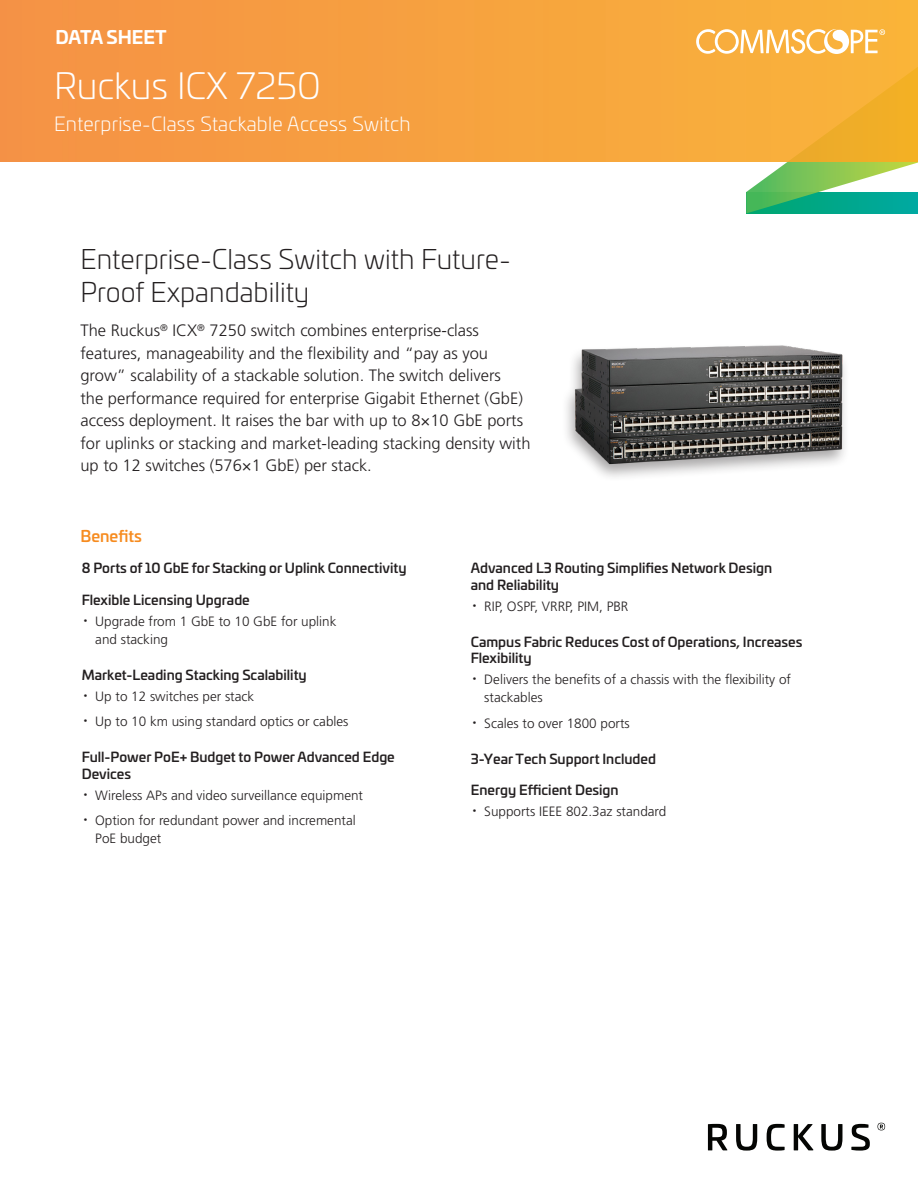
<style>
.page{position:relative;width:918px;height:1188px;background:#fff}
.page>*{position:absolute;margin:0;border:0;box-sizing:border-box;transform-origin:0 0}
.Document_Title__AP_R{font:300 36px "Univia Pro";color:#fff}
.Main_Headline_18pt{font:300 27px/33px "Univia Pro";color:#231f20}
.Document_Title__AP_R-2{font:300 19.5px "Univia Pro";letter-spacing:.01em;color:#fff}
.Header_1{font:700 18px "Univia Pro";color:#fff}
.Intro_Paragraph-Body{font:300 16.5px/22.5px "Frutiger LT Pro";color:#231f20}
.Subhead_10_5pt_upper{font:500 15.75px "Univia Pro";color:#f68b1f}
.t1{font:300 13.5px/18px "Frutiger LT Pro";color:#231f20}
.Benefits_-_Subhead_9{font:500 13.5px/16.5px "Univia Pro";color:#231f20}
.s1{font-size:27px}
</style>
<div class="page">
<div style="left:561px;top:343px;width:289px;height:140px;background:#231f20;opacity:.4"></div>
<img style="left:572px;top:343px;width:274px;height:124px">
<svg style="left:746px;top:162px;width:172px;height:51px"></svg>
<img style="left:0;top:0;width:918px;height:162px">
<svg style="left:696px;top:29px;width:189px;height:25px"></svg>
<svg style="left:708px;top:1124px;width:20px;height:26px"></svg>
<svg style="left:736px;top:1124px;width:21px;height:27px"></svg>
<svg style="left:767px;top:1124px;width:18px;height:27px"></svg>
<svg style="left:794px;top:1124px;width:20px;height:26px"></svg>
<svg style="left:821px;top:1124px;width:21px;height:27px"></svg>
<svg style="left:851px;top:1124px;width:19px;height:27px"></svg>
<svg style="left:878px;top:1123px;width:7px;height:7px"></svg>
<p class="Header_1" style="left:56px;top:23px;width:113px">DATA SHEET</p>
<p class="Document_Title__AP_R" style="left:54px;top:60px;width:268px">Ruckus ICX 7250</p>
<p class="Document_Title__AP_R-2" style="left:54px;top:110px;width:358px">Enterprise-Class Stackable Access Switch</p>
<p class="Main_Headline_18pt" style="left:80px;top:241px;width:432px">Enterprise-Class Switch with Future-<br>Proof Expandability</p>
<p class="Intro_Paragraph-Body" style="left:80px;top:319px;width:452px">The Ruckus<sup>®</sup> ICX<sup>®</sup> 7250 switch combines enterprise-class features, manageability and the flexibility and “pay as you grow” scalability of a stackable solution. The switch delivers<br>the performance required for enterprise Gigabit Ethernet (GbE) access deployment. It raises the bar with up to 8×10 GbE ports for uplinks or stacking and market-leading stacking density with up to 12 switches (576×1 GbE) per stack.</p>
<p class="Subhead_10_5pt_upper" style="left:80px;top:524px;width:63px">Benefits</p>
<p class="Benefits_-_Subhead_9" style="left:82px;top:559px;width:326px">8 Ports of 10 GbE for Stacking or Uplink Connectivity</p>
<p class="Benefits_-_Subhead_9" style="left:82px;top:591px;width:170px">Flexible Licensing Upgrade</p>
<p class="t1" style="left:95px;top:612px;width:243px;text-indent:-14px"><span class="s1">·</span> Upgrade from 1 GbE to 10 GbE for uplink and stacking</p>
<p class="Benefits_-_Subhead_9" style="left:82px;top:666px;width:227px">Market-Leading Stacking Scalability</p>
<p class="t1" style="left:82px;top:687px;width:174px"><span class="s1">·</span> Up to 12 switches per stack</p>
<p class="t1" style="left:82px;top:713px;width:268px"><span class="s1">·</span> Up to 10 km using standard optics or cables</p>
<p class="Benefits_-_Subhead_9" style="left:82px;top:748px;width:315px">Full-Power PoE+ Budget to Power Advanced Edge<br>Devices</p>
<p class="t1" style="left:82px;top:786px;width:283px"><span class="s1">·</span> Wireless APs and video surveillance equipment</p>
<p class="t1" style="left:95px;top:812px;width:262px;text-indent:-14px"><span class="s1">·</span> Option for redundant power and incremental<br>PoE budget</p>
<p class="Benefits_-_Subhead_9" style="left:471px;top:559px;width:303px">Advanced L3 Routing Simplifies Network Design and Reliability</p>
<p class="t1" style="left:471px;top:597px;width:159px"><span class="s1">·</span> RIP, OSPF, VRRP, PIM, PBR</p>
<p class="Benefits_-_Subhead_9" style="left:471px;top:633px;width:333px">Campus Fabric Reduces Cost of Operations, Increases<br>Flexibility</p>
<p class="t1" style="left:484px;top:671px;width:308px;text-indent:-14px"><span class="s1">·</span> Delivers the benefits of a chassis with the flexibility of stackables</p>
<p class="t1" style="left:471px;top:714px;width:161px"><span class="s1">·</span> Scales to over 1800 ports</p>
<p class="Benefits_-_Subhead_9" style="left:471px;top:750px;width:187px">3-Year Tech Support Included</p>
<p class="Benefits_-_Subhead_9" style="left:471px;top:781px;width:149px">Energy Efficient Design</p>
<p class="t1" style="left:471px;top:803px;width:197px"><span class="s1">·</span> Supports IEEE 802.3az standard</p>
</div>
